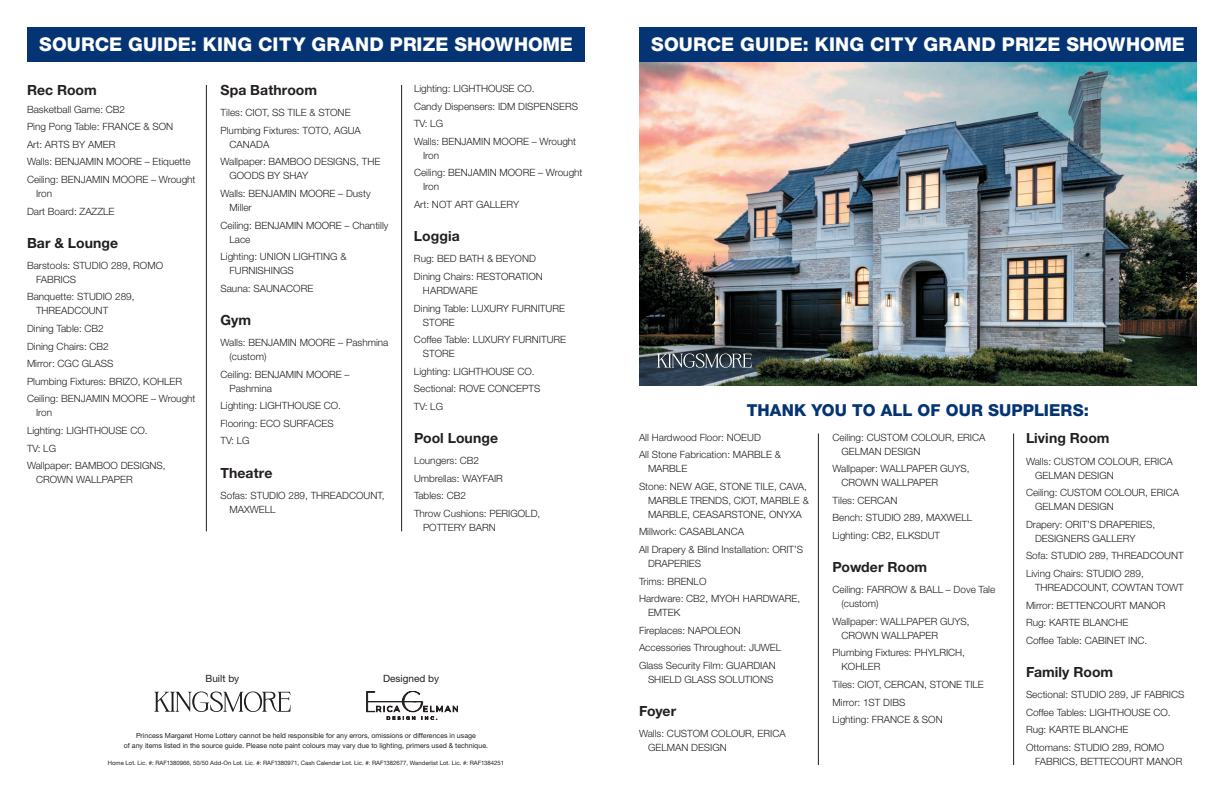
<style>
.page{position:relative;width:1224px;height:792px;background:#fff}
.page>*{position:absolute;margin:0;border:0;box-sizing:border-box;transform-origin:0 0}
.t1{font:800 19px "Helvetica Neue LT Std";letter-spacing:.005em;color:#fff}
.t2{font:800 16.5px "Helvetica Neue LT Std";letter-spacing:.005em;color:#053474}
.t3{font:700 14px "Helvetica Neue LT Std";letter-spacing:.005em;color:#231f20}
.t4{font:300 10px/17.6px "Helvetica Neue LT Std";color:#231f20}
.t5{font:10px "Helvetica Neue LT Std";color:#231f20}
.t6{font:7px/10.6px "Helvetica Neue LT Std";color:#231f20;text-align:center}
.t7{font:6px "Helvetica Neue LT Std";color:#231f20}
</style>
<div class="page">
<img style="left:639px;top:62px;width:558px;height:324px">
<svg style="left:657px;top:354px;width:95px;height:14px"></svg>
<div style="left:639px;top:27px;width:558px;height:35px;background:#053474"></div>
<hr style="left:206px;top:85px;width:1px;height:446px;background:#231f20">
<hr style="left:401px;top:85px;width:1px;height:446px;background:#231f20">
<div style="left:27px;top:27px;width:558px;height:35px;background:#053474"></div>
<svg style="left:154px;top:691px;width:137px;height:21px"></svg>
<hr style="left:818px;top:433px;width:1px;height:332px;background:#231f20">
<hr style="left:1013px;top:433px;width:1px;height:332px;background:#231f20">
<svg style="left:366px;top:691px;width:92px;height:29px"></svg>
<h1 class="t1" style="left:39px;top:33px;width:535px">SOURCE GUIDE: KING CITY GRAND PRIZE SHOWHOME</h1>
<h3 class="t3" style="left:27px;top:81px;width:71px">Rec Room</h3>
<p class="t4" style="left:27px;top:100px;width:170px">Basketball Game: CB2<br>Ping Pong Table: FRANCE &amp; SON<br>Art: ARTS BY AMER<br>Walls: BENJAMIN MOORE – Etiquette<br>Ceiling: BENJAMIN MOORE – Wrought</p>
<p class="t4" style="left:27px;top:184px;width:89px;text-indent:9px">Iron<br>Dart Board: ZAZZLE</p>
<h3 class="t3" style="left:27px;top:234px;width:93px">Bar &amp; Lounge</h3>
<p class="t4" style="left:36px;top:258px;width:129px;line-height:14px;text-indent:-9px">Barstools: STUDIO 289, ROMO<br>FABRICS</p>
<p class="t4" style="left:36px;top:290px;width:100px;line-height:14px;text-indent:-9px">Banquette: STUDIO 289,<br>THREADCOUNT</p>
<p class="t4" style="left:27px;top:319px;width:170px">Dining Table: CB2<br>Dining Chairs: CB2<br>Mirror: CGC GLASS<br>Plumbing Fixtures: BRIZO, KOHLER<br>Ceiling: BENJAMIN MOORE – Wrought</p>
<p class="t4" style="left:27px;top:404px;width:140px;text-indent:9px">Iron<br>Lighting: LIGHTHOUSE CO.<br>TV: LG<br>Wallpaper: BAMBOO DESIGNS,</p>
<p class="t4" style="left:36px;top:471px;width:98px">CROWN WALLPAPER</p>
<h3 class="t3" style="left:220px;top:81px;width:98px">Spa Bathroom</h3>
<p class="t4" style="left:220px;top:104px;width:142px">Tiles: CIOT, SS TILE &amp; STONE<br>Plumbing Fixtures: TOTO, AGUA</p>
<p class="t4" style="left:220px;top:135px;width:161px;text-indent:9px">CANADA<br>Wallpaper: BAMBOO DESIGNS, THE</p>
<p class="t4" style="left:220px;top:167px;width:152px;text-indent:9px">GOODS BY SHAY<br>Walls: BENJAMIN MOORE – Dusty</p>
<p class="t4" style="left:220px;top:198px;width:169px;text-indent:9px">Miller<br>Ceiling: BENJAMIN MOORE – Chantilly</p>
<p class="t4" style="left:220px;top:230px;width:127px;text-indent:9px">Lace<br>Lighting: UNION LIGHTING &amp;</p>
<p class="t4" style="left:220px;top:262px;width:94px;text-indent:9px">FURNISHINGS<br>Sauna: SAUNACORE</p>
<h3 class="t3" style="left:220px;top:311px;width:32px">Gym</h3>
<p class="t4" style="left:230px;top:335px;width:160px;line-height:14px;text-indent:-9px">Walls: BENJAMIN MOORE – Pashmina (custom)</p>
<p class="t4" style="left:230px;top:367px;width:122px;line-height:14px;text-indent:-9px">Ceiling: BENJAMIN MOORE –<br>Pashmina</p>
<p class="t4" style="left:220px;top:397px;width:122px">Lighting: LIGHTHOUSE CO.<br>Flooring: ECO SURFACES<br>TV: LG</p>
<h3 class="t3" style="left:220px;top:464px;width:53px">Theatre</h3>
<p class="t4" style="left:230px;top:488px;width:157px;line-height:14px;text-indent:-9px">Sofas: STUDIO 289, THREADCOUNT,<br>MAXWELL</p>
<p class="t4" style="left:414px;top:80px;width:166px">Lighting: LIGHTHOUSE CO.<br>Candy Dispensers: IDM DISPENSERS<br>TV: LG<br>Walls: BENJAMIN MOORE – Wrought</p>
<p class="t4" style="left:414px;top:146px;width:170px;text-indent:9px">Iron<br>Ceiling: BENJAMIN MOORE – Wrought</p>
<p class="t4" style="left:414px;top:178px;width:107px;text-indent:9px">Iron<br>Art: NOT ART GALLERY</p>
<h3 class="t3" style="left:414px;top:228px;width:47px">Loggia</h3>
<p class="t4" style="left:414px;top:250px;width:130px">Rug: BED BATH &amp; BEYOND<br>Dining Chairs: RESTORATION</p>
<p class="t4" style="left:414px;top:281px;width:153px;text-indent:9px">HARDWARE<br>Dining Table: LUXURY FURNITURE</p>
<p class="t4" style="left:414px;top:313px;width:154px;text-indent:9px">STORE<br>Coffee Table: LUXURY FURNITURE</p>
<p class="t4" style="left:414px;top:345px;width:128px;text-indent:9px">STORE<br>Lighting: LIGHTHOUSE CO.<br>Sectional: ROVE CONCEPTS<br>TV: LG</p>
<h3 class="t3" style="left:414px;top:429px;width:86px">Pool Lounge</h3>
<p class="t4" style="left:414px;top:452px;width:128px">Loungers: CB2<br>Umbrellas: WAYFAIR<br>Tables: CB2<br>Throw Cushions: PERIGOLD,</p>
<p class="t4" style="left:423px;top:519px;width:74px">POTTERY BARN</p>
<p class="t5" style="left:206px;top:673px;width:35px">Built by</p>
<p class="t5" style="left:383px;top:673px;width:57px">Designed by</p>
<p class="t6" style="left:124px;top:730px;width:366px">Princess Margaret Home Lottery cannot be held responsible for any errors, omissions or differences in usage<br>of any items listed in the source guide. Please note paint colours may vary due to lighting, primers used &amp; technique.</p>
<p class="t7" style="left:108px;top:759px;width:398px">Home Lot. Lic. #: RAF1380966, 50/50 Add-On Lot. Lic. #: RAF1380971, Cash Calendar Lot. Lic. #: RAF1382677, Wanderlist Lot. Lic. #: RAF1384251</p>
<h1 class="t1" style="left:651px;top:33px;width:535px">SOURCE GUIDE: KING CITY GRAND PRIZE SHOWHOME</h1>
<h2 class="t2" style="left:747px;top:400px;width:344px">THANK YOU TO ALL OF OUR SUPPLIERS:</h2>
<p class="t4" style="left:639px;top:428px;width:144px">All Hardwood Floor: NOEUD<br>All Stone Fabrication: MARBLE &amp;</p>
<p class="t4" style="left:639px;top:460px;width:169px;text-indent:9px">MARBLE<br>Stone: NEW AGE, STONE TILE, CAVA,</p>
<p class="t4" style="left:648px;top:493px;width:162px;line-height:14px">MARBLE TRENDS, CIOT, MARBLE &amp;<br>MARBLE, CEASARSTONE, ONYXA</p>
<p class="t4" style="left:639px;top:523px;width:166px">Millwork: CASABLANCA<br>All Drapery &amp; Blind Installation: ORIT’S</p>
<p class="t4" style="left:639px;top:554px;width:163px;text-indent:9px">DRAPERIES<br>Trims: BRENLO<br>Hardware: CB2, MYOH HARDWARE,</p>
<p class="t4" style="left:639px;top:604px;width:144px;text-indent:9px">EMTEK<br>Fireplaces: NAPOLEON<br>Accessories Throughout: JUWEL<br>Glass Security Film: GUARDIAN</p>
<p class="t4" style="left:648px;top:670px;width:127px">SHIELD GLASS SOLUTIONS</p>
<h3 class="t3" style="left:639px;top:702px;width:39px">Foyer</h3>
<p class="t4" style="left:648px;top:727px;width:139px;line-height:14px;text-indent:-9px">Walls: CUSTOM COLOUR, ERICA<br>GELMAN DESIGN</p>
<p class="t4" style="left:842px;top:430px;width:146px;line-height:14px;text-indent:-9px">Ceiling: CUSTOM COLOUR, ERICA<br>GELMAN DESIGN</p>
<p class="t4" style="left:842px;top:461px;width:130px;line-height:14px;text-indent:-9px">Wallpaper: WALLPAPER GUYS,<br>CROWN WALLPAPER</p>
<p class="t4" style="left:832px;top:491px;width:141px">Tiles: CERCAN<br>Bench: STUDIO 289, MAXWELL<br>Lighting: CB2, ELKSDUT</p>
<h3 class="t3" style="left:832px;top:558px;width:96px">Powder Room</h3>
<p class="t4" style="left:842px;top:583px;width:155px;line-height:14px;text-indent:-9px">Ceiling: FARROW &amp; BALL – Dove Tale (custom)</p>
<p class="t4" style="left:842px;top:614px;width:130px;line-height:14px;text-indent:-9px">Wallpaper: WALLPAPER GUYS,<br>CROWN WALLPAPER</p>
<p class="t4" style="left:842px;top:646px;width:125px;line-height:14px;text-indent:-9px">Plumbing Fixtures: PHYLRICH,<br>KOHLER</p>
<p class="t4" style="left:832px;top:676px;width:153px">Tiles: CIOT, CERCAN, STONE TILE<br>Mirror: 1ST DIBS<br>Lighting: FRANCE &amp; SON</p>
<h3 class="t3" style="left:1026px;top:430px;width:85px">Living Room</h3>
<p class="t4" style="left:1035px;top:454px;width:139px;line-height:14px;text-indent:-9px">Walls: CUSTOM COLOUR, ERICA<br>GELMAN DESIGN</p>
<p class="t4" style="left:1035px;top:485px;width:146px;line-height:14px;text-indent:-9px">Ceiling: CUSTOM COLOUR, ERICA<br>GELMAN DESIGN</p>
<p class="t4" style="left:1035px;top:517px;width:122px;line-height:14px;text-indent:-9px">Drapery: ORIT’S DRAPERIES,<br>DESIGNERS GALLERY</p>
<p class="t4" style="left:1026px;top:547px;width:159px">Sofa: STUDIO 289, THREADCOUNT<br>Living Chairs: STUDIO 289,</p>
<p class="t4" style="left:1026px;top:578px;width:159px;text-indent:9px">THREADCOUNT, COWTAN TOWT<br>Mirror: BETTENCOURT MANOR<br>Rug: KARTE BLANCHE<br>Coffee Table: CABINET INC.</p>
<h3 class="t3" style="left:1026px;top:663px;width:89px">Family Room</h3>
<p class="t4" style="left:1026px;top:686px;width:160px">Sectional: STUDIO 289, JF FABRICS<br>Coffee Tables: LIGHTHOUSE CO.<br>Rug: KARTE BLANCHE<br>Ottomans: STUDIO 289, ROMO</p>
<p class="t4" style="left:1035px;top:752px;width:149px">FABRICS, BETTECOURT MANOR</p>
</div>
